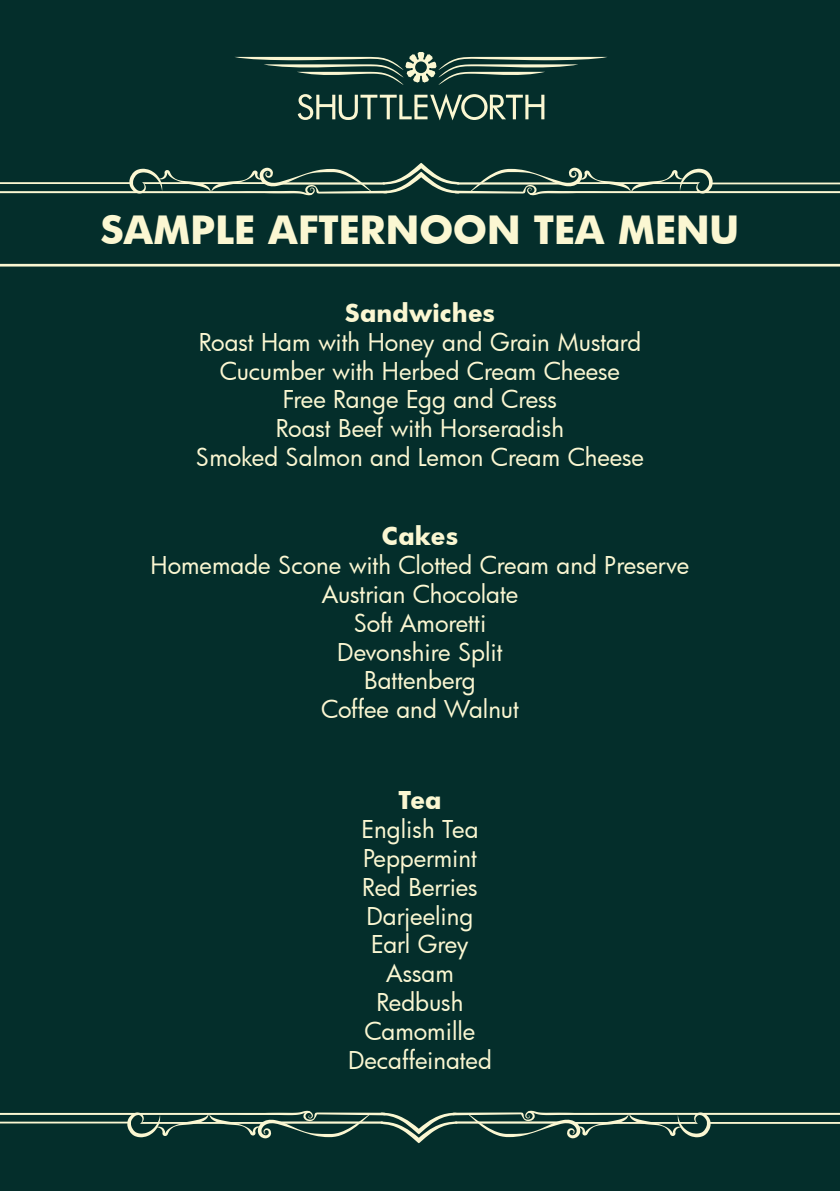
<style>
.page{position:relative;width:840px;height:1191px;background:#fff}
.page>*{position:absolute;margin:0;border:0;box-sizing:border-box;transform-origin:0 0}
.t1{font:700 38px "Futura";color:#fbf7d2}
.t2{font:24px "Futura";color:#fbf7d2}
.t3{font:700 24px "Futura";letter-spacing:.005em;color:#fbf7d2}
.t4{font:24px "Futura";letter-spacing:-.02em;color:#fbf7d2}
</style>
<div class="page">
<div style="left:0;top:0;width:839px;height:1191px;background:#042e2b"></div>
<hr style="left:0;top:264px;width:839px;height:2px;background:#fbf7d2">
<svg style="left:0;top:163px;width:839px;height:32px"></svg>
<svg style="left:234px;top:52px;width:373px;height:33px"></svg>
<svg style="left:297px;top:94px;width:247px;height:26px"></svg>
<svg style="left:0;top:1110px;width:839px;height:33px"></svg>
<p class="t1" style="left:101px;top:203px;width:639px">SAMPLE AFTERNOON TEA MENU</p>
<p class="t3" style="left:345px;top:296px;width:151px">Sandwiches</p>
<p class="t2" style="left:199px;top:326px;width:443px">Roast Ham with Honey and Grain Mustard</p>
<p class="t2" style="left:220px;top:354px;width:401px">Cucumber with Herbed Cream Cheese</p>
<p class="t2" style="left:283px;top:383px;width:276px">Free Range Egg and Cress</p>
<p class="t2" style="left:276px;top:412px;width:289px">Roast Beef with Horseradish</p>
<p class="t2" style="left:196px;top:441px;width:449px">Smoked Salmon and Lemon Cream Cheese</p>
<p class="t3" style="left:382px;top:519px;width:77px">Cakes</p>
<p class="t2" style="left:150px;top:549px;width:540px">Homemade Scone with Clotted Cream and Preserve</p>
<p class="t2" style="left:321px;top:578px;width:198px">Austrian Chocolate</p>
<p class="t2" style="left:353px;top:606px;width:134px">Soft Amoretti</p>
<p class="t2" style="left:337px;top:635px;width:167px">Devonshire Split</p>
<p class="t2" style="left:364px;top:664px;width:113px">Battenberg</p>
<p class="t2" style="left:321px;top:693px;width:199px">Coffee and Walnut</p>
<p class="t3" style="left:398px;top:783px;width:45px">Tea</p>
<p class="t2" style="left:361px;top:813px;width:119px">English Tea</p>
<p class="t2" style="left:363px;top:842px;width:115px">Peppermint</p>
<p class="t2" style="left:362px;top:870px;width:117px">Red Berries</p>
<p class="t2" style="left:366px;top:899px;width:108px">Darjeeling</p>
<p class="t4" style="left:371px;top:928px;width:99px">Earl Grey</p>
<p class="t2" style="left:386px;top:957px;width:69px">Assam</p>
<p class="t2" style="left:376px;top:986px;width:88px">Redbush</p>
<p class="t2" style="left:364px;top:1014px;width:112px">Camomille</p>
<p class="t2" style="left:348px;top:1043px;width:145px">Decaffeinated</p>
</div>
